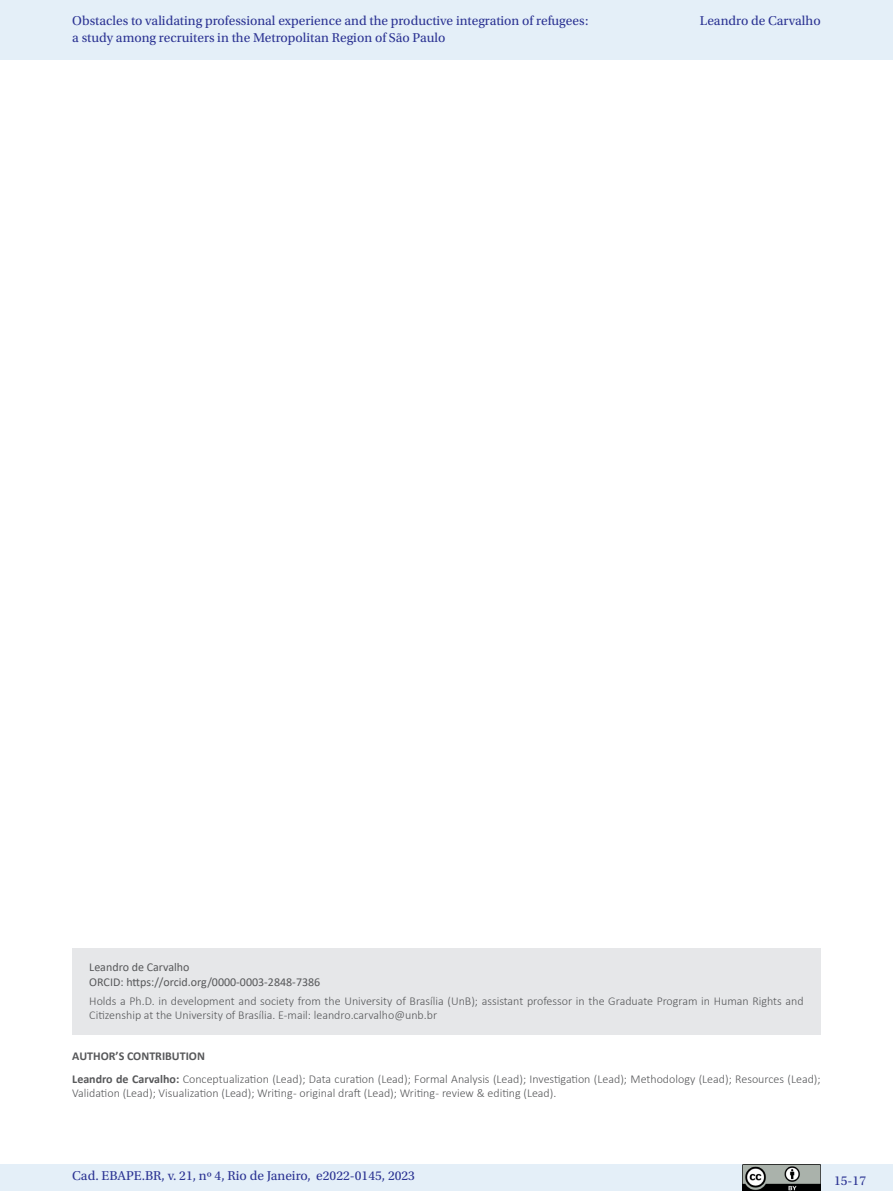
<style>
.page{position:relative;width:893px;height:1191px;background:#fff}
.page>*{position:absolute;margin:0;border:0;box-sizing:border-box;transform-origin:0 0}
.t1{font:13.5px "Utopia Std";color:#2b3393}
._06_3_nota_de_fim_autor{font:300 12px/14.4px "Calibri";color:#57585a}
._06_3_nota_de_fim_autor-2{font:12px "Calibri";color:#57585a}
._06_3_nota_de_fim_autor-3{font:700 12px "Calibri";color:#57585a}
.s1{font-weight:700}
</style>
<div class="page">
<div style="left:0;top:0;width:893px;height:60px;background:#e4eff8"></div>
<div style="left:0;top:1164px;width:893px;height:27px;background:#e4eff8"></div>
<img style="left:743px;top:1164px;width:78px;height:27px">
<div style="left:72px;top:948px;width:749px;height:86px;background:#e6e7e9"></div>
<p class="t1" style="left:72px;top:14px;width:518px">Obstacles to validating professional experience and the productive integration of refugees:</p>
<p class="t1" style="left:700px;top:14px;width:122px">Leandro de Carvalho</p>
<p class="t1" style="left:72px;top:30px;width:375px">a study among recruiters in the Metropolitan Region of São Paulo</p>
<p class="_06_3_nota_de_fim_autor-2" style="left:89px;top:959px;width:102px">Leandro de Carvalho</p>
<p class="_06_3_nota_de_fim_autor-2" style="left:89px;top:973px;width:233px">ORCID: https://orcid.org/0000-0003-2848-7386</p>
<p class="_06_3_nota_de_fim_autor" style="left:89px;top:993px;width:716px">Holds a Ph.D. in development and society from the University of Brasília (UnB); assistant professor in the Graduate Program in Human Rights and<br>Citizenship at the University of Brasília. E-mail: leandro.carvalho@unb.br</p>
<p class="_06_3_nota_de_fim_autor-3" style="left:72px;top:1047px;width:134px">AUTHOR’S CONTRIBUTION</p>
<p class="_06_3_nota_de_fim_autor" style="left:72px;top:1071px;width:750px"><span class="s1">Leandro de Carvalho:</span> Conceptualization (Lead); Data curation (Lead); Formal Analysis (Lead); Investigation (Lead); Methodology (Lead); Resources (Lead);<br>Validation (Lead); Visualization (Lead); Writing - original draft (Lead); Writing - review &amp; editing (Lead).</p>
<p class="t1" style="left:72px;top:1168px;width:344px">Cad. EBAPE.BR, v. 21, nº 4, Rio de Janeiro, e2022-0145, 2023</p>
<p class="t1" style="left:834px;top:1173px;width:33px">15-17</p>
</div>
